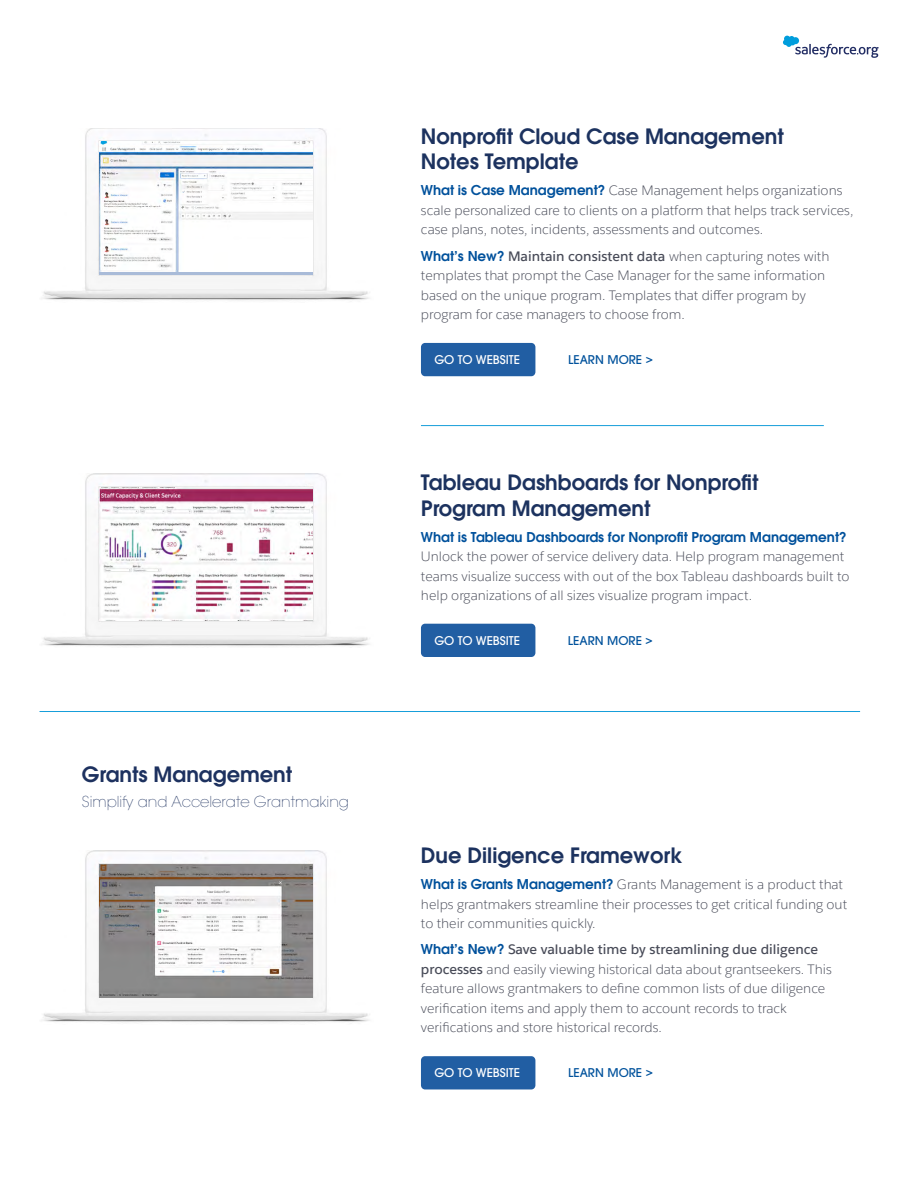
<style>
.page{position:relative;width:918px;height:1188px;background:#fff}
.page>*{position:absolute;margin:0;border:0;box-sizing:border-box;transform-origin:0 0}
.t1{font:600 21px/25.5px "ITC Avant Garde Pro";color:#1c325f}
.t2{font:600 21px "ITC Avant Garde Pro";color:#1d315f}
.t3{font:200 15px "ITC Avant Garde Pro";color:#1d315f}
.t4{font:300 13.5px/19.5px "Salesforce Sans";color:#484b58}
.t5{font:600 13.5px "ITC Avant Garde Pro";color:#01519c}
.t6{font:500 12px "ITC Avant Garde Pro";color:#fff}
.t7{font:500 12px "ITC Avant Garde Pro";color:#00529c}
.s1{font-family:"ITC Avant Garde Pro";font-weight:600;color:#01519c}
.s2{font-weight:600}
</style>
<div class="page">
<div style="left:421px;top:343px;width:114px;height:33px;background:#215ea3;border-radius:4px"></div>
<hr style="left:421px;top:425px;width:403px;height:1px;background:#179eda">
<div style="left:421px;top:1056px;width:114px;height:33px;background:#215ea3;border-radius:4px"></div>
<img style="left:43px;top:128px;width:326px;height:173px">
<div style="left:99px;top:141px;width:214px;height:134px;background:#a9bbd8"></div>
<img style="left:99px;top:141px;width:214px;height:131px">
<img style="left:43px;top:474px;width:326px;height:173px">
<img style="left:99px;top:488px;width:214px;height:133px">
<img style="left:43px;top:850px;width:326px;height:173px">
<img style="left:99px;top:864px;width:214px;height:133px">
<svg style="left:783px;top:36px;width:96px;height:22px"></svg>
<div style="left:421px;top:624px;width:114px;height:33px;background:#215ea3;border-radius:4px"></div>
<hr style="left:40px;top:711px;width:820px;height:1px;background:#179eda">
<h1 class="t2" style="left:82px;top:760px;width:212px">Grants Management</h1>
<p class="t3" style="left:82px;top:792px;width:269px">Simplify and Accelerate Grantmaking</p>
<h1 class="t1" style="left:421px;top:123px;width:364px">Nonprofit Cloud Case Management<br>Notes Template</h1>
<p class="t4" style="left:421px;top:181px;width:434px"><span class="s1">What is Case Management?</span> Case Management helps organizations scale personalized care to clients on a platform that helps track services, case plans, notes, incidents, assessments and outcomes.</p>
<p class="t4" style="left:421px;top:246px;width:410px"><span class="s1">What’s New?</span> <span class="s2">Maintain consistent data</span> when capturing notes with templates that prompt the Case Manager for the same information based on the unique program. Templates that differ program by program for case managers to choose from.</p>
<p class="t6" style="left:434px;top:352px;width:87px">GO TO WEBSITE</p>
<p class="t7" style="left:568px;top:352px;width:86px">LEARN MORE &gt;</p>
<h1 class="t1" style="left:421px;top:469px;width:339px">Tableau Dashboards for Nonprofit<br>Program Management</h1>
<p class="t5" style="left:421px;top:528px;width:427px">What is Tableau Dashboards for Nonprofit Program Management?</p>
<p class="t4" style="left:421px;top:547px;width:430px">Unlock the power of service delivery data. Help program management teams visualize success with out of the box Tableau dashboards built to help organizations of all sizes visualize program impact.</p>
<p class="t7" style="left:568px;top:633px;width:86px">LEARN MORE &gt;</p>
<p class="t6" style="left:434px;top:633px;width:87px">GO TO WEBSITE</p>
<h1 class="t1" style="left:421px;top:842px;width:263px">Due Diligence Framework</h1>
<p class="t4" style="left:421px;top:875px;width:428px"><span class="s1">What is Grants Management?</span> Grants Management is a product that helps grantmakers streamline their processes to get critical funding out to their communities quickly.</p>
<p class="t4" style="left:421px;top:940px;width:412px"><span class="s1">What’s New?</span> <span class="s2">Save valuable time by streamlining due diligence processes</span> and easily viewing historical data about grantseekers. This feature allows grantmakers to define common lists of due diligence verification items and apply them to account records to track verifications and store historical records.</p>
<p class="t6" style="left:434px;top:1065px;width:87px">GO TO WEBSITE</p>
<p class="t7" style="left:568px;top:1065px;width:86px">LEARN MORE &gt;</p>
</div>
